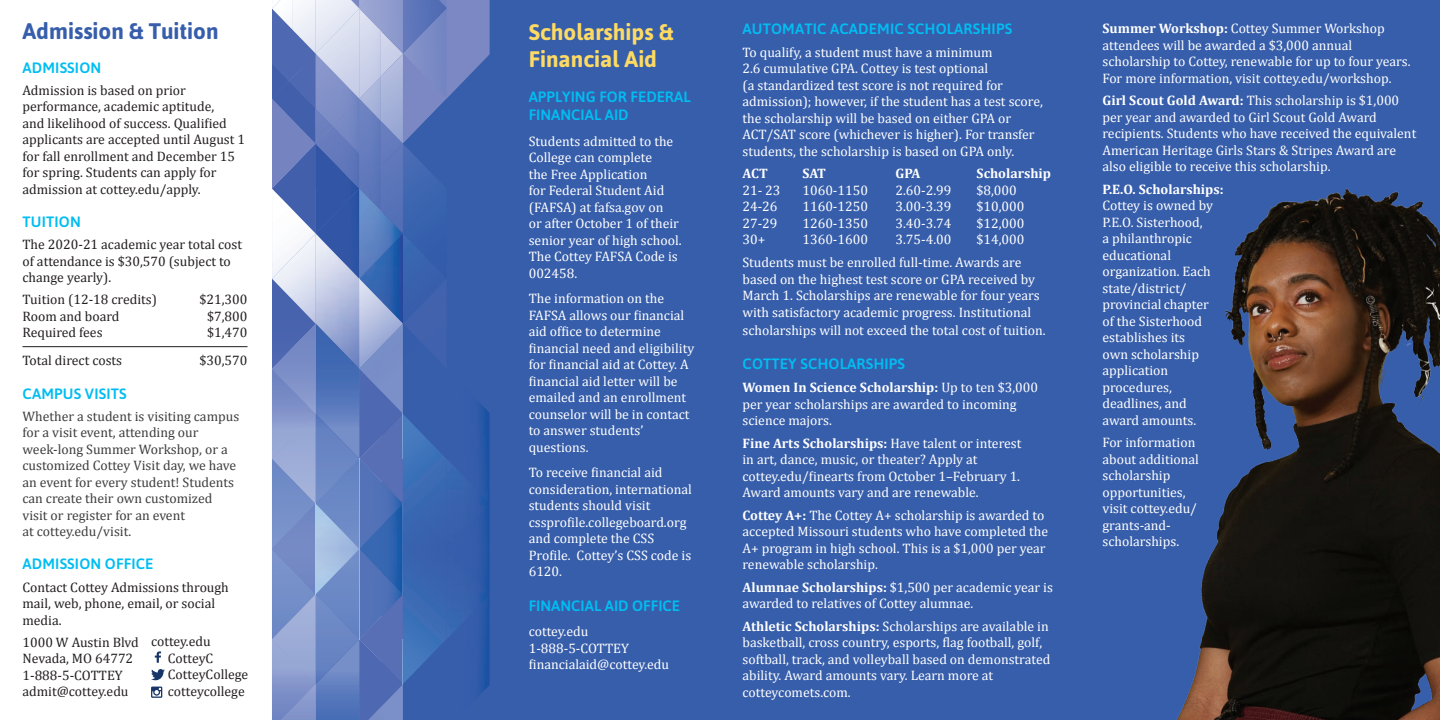
<style>
.page{position:relative;width:1440px;height:720px;background:#fff}
.page>*{position:absolute;margin:0;border:0;box-sizing:border-box;transform-origin:0 0}
.t1{font:700 22.5px/27px "Asap";color:#fcda63}
.t2{font:700 22.5px "Asap";color:#375eab}
.Body_Copy{font:500 15px/18px "Asap";letter-spacing:.01em;color:#01bdf2}
.t3{font:13.75px/16.5px "Cambria";color:#fff}
.Body_Copy-2{font:13.75px/16.5px "Cambria";color:#231f20}
.Body_Copy-3{font:13.75px/16.5px "Cambria";color:#3e3e3f}
.t4{font:700 13.75px "Cambria";color:#fff}
.s1{font-weight:700}
</style>
<div class="page">
<div style="left:382px;top:0;width:1058px;height:720px;background:#375eab"></div>
<svg style="left:155px;top:651px;width:6px;height:12px"></svg>
<svg style="left:151px;top:669px;width:14px;height:11px"></svg>
<svg style="left:151px;top:687px;width:11px;height:11px"></svg>
<hr style="left:22px;top:346px;width:226px;height:1px;background:#231f20">
<svg style="left:272px;top:0;width:218px;height:720px"></svg>
<img style="left:1176px;top:188px;width:264px;height:532px">
<p class="t2" style="left:22px;top:17px;width:198px">Admission &amp; Tuition</p>
<p class="Body_Copy" style="left:23px;top:58px;width:80px">ADMISSION</p>
<p class="Body_Copy-2" style="left:22px;top:82px;width:224px">Admission is based on prior performance, academic aptitude,<br>and likelihood of success. Qualified applicants are accepted until August 1 for fall enrollment and December 15 for spring. Students can apply for admission at cottey.edu/apply.</p>
<p class="Body_Copy" style="left:23px;top:212px;width:60px">TUITION</p>
<p class="Body_Copy-2" style="left:22px;top:236px;width:221px">The 2020-21 academic year total cost of attendance is $30,570 (subject to change yearly).</p>
<p class="Body_Copy-2" style="left:22px;top:291px;width:136px">Tuition (12-18 credits)</p>
<p class="Body_Copy-2" style="left:200px;top:291px;width:49px">$21,300</p>
<p class="Body_Copy-2" style="left:22px;top:308px;width:99px">Room and board</p>
<p class="Body_Copy-2" style="left:207px;top:308px;width:42px">$7,800</p>
<p class="Body_Copy-2" style="left:22px;top:324px;width:82px">Required fees</p>
<p class="Body_Copy-2" style="left:207px;top:324px;width:42px">$1,470</p>
<p class="Body_Copy-2" style="left:22px;top:352px;width:101px">Total direct costs</p>
<p class="Body_Copy-2" style="left:200px;top:352px;width:49px">$30,570</p>
<p class="Body_Copy" style="left:23px;top:384px;width:106px">CAMPUS VISITS</p>
<p class="Body_Copy-3" style="left:22px;top:408px;width:218px">Whether a student is visiting campus for a visit event, attending our week-long Summer Workshop, or a customized Cottey Visit day, we have an event for every student! Students can create their own customized visit or register for an event<br>at cottey.edu/visit.</p>
<p class="Body_Copy" style="left:23px;top:555px;width:132px">ADMISSION OFFICE</p>
<p class="Body_Copy-2" style="left:22px;top:579px;width:208px">Contact Cottey Admissions through mail, web, phone, email, or social media.</p>
<p class="Body_Copy-2" style="left:22px;top:634px;width:118px">1000 W Austin Blvd<br>Nevada, MO 64772</p>
<p class="Body_Copy-2" style="left:22px;top:667px;width:108px">1-888-5-COTTEY admit@cottey.edu</p>
<p class="Body_Copy-2" style="left:151px;top:633px;width:61px">cottey.edu</p>
<p class="Body_Copy-2" style="left:168px;top:650px;width:47px">CotteyC</p>
<p class="Body_Copy-2" style="left:168px;top:666px;width:82px">CotteyCollege</p>
<p class="Body_Copy-2" style="left:168px;top:683px;width:78px">cotteycollege</p>
<p class="t1" style="left:529px;top:18px;width:146px">Scholarships &amp;<br>Financial Aid</p>
<p class="Body_Copy" style="left:529px;top:87px;width:163px">APPLYING FOR FEDERAL<br>FINANCIAL AID</p>
<p class="t3" style="left:529px;top:133px;width:154px">Students admitted to the<br>College can complete<br>the Free Application<br>for Federal Student Aid (FAFSA) at fafsa.gov on<br>or after October 1 of their senior year of high school.<br>The Cottey FAFSA Code is<br>002458.</p>
<p class="t3" style="left:529px;top:290px;width:167px">The information on the<br>FAFSA allows our financial aid office to determine financial need and eligibility for financial aid at Cottey. A financial aid letter will be emailed and an enrollment counselor will be in contact to answer students’ questions.</p>
<p class="t3" style="left:529px;top:464px;width:165px">To receive financial aid consideration, international students should visit cssprofile.collegeboard.org and complete the CSS<br>Profile. Cottey’s CSS code is<br>6120.</p>
<p class="Body_Copy" style="left:529px;top:596px;width:153px">FINANCIAL AID OFFICE</p>
<p class="t3" style="left:529px;top:623px;width:142px">cottey.edu<br>1-888-5-COTTEY financialaid@cottey.edu</p>
<p class="Body_Copy" style="left:743px;top:19px;width:271px">AUTOMATIC ACADEMIC SCHOLARSHIPS</p>
<p class="t3" style="left:742px;top:44px;width:302px">To qualify, a student must have a minimum<br>2.6 cumulative GPA. Cottey is test optional<br>(a standardized test score is not required for admission); however, if the student has a test score, the scholarship will be based on either GPA or ACT/SAT score (whichever is higher). For transfer students, the scholarship is based on GPA only.</p>
<p class="t4" style="left:742px;top:165px;width:27px">ACT</p>
<p class="t4" style="left:803px;top:165px;width:25px">SAT</p>
<p class="t4" style="left:896px;top:165px;width:27px">GPA</p>
<p class="t4" style="left:977px;top:165px;width:76px">Scholarship</p>
<p class="t3" style="left:742px;top:182px;width:40px">21- 23</p>
<p class="t3" style="left:803px;top:182px;width:67px">1060-1150</p>
<p class="t3" style="left:896px;top:182px;width:57px">2.60-2.99</p>
<p class="t3" style="left:977px;top:182px;width:42px">$8,000</p>
<p class="t3" style="left:742px;top:198px;width:37px">24-26</p>
<p class="t3" style="left:803px;top:198px;width:67px">1160-1250</p>
<p class="t3" style="left:896px;top:198px;width:57px">3.00-3.39</p>
<p class="t3" style="left:977px;top:198px;width:49px">$10,000</p>
<p class="t3" style="left:742px;top:215px;width:37px">27-29</p>
<p class="t3" style="left:803px;top:215px;width:67px">1260-1350</p>
<p class="t3" style="left:896px;top:215px;width:57px">3.40-3.74</p>
<p class="t3" style="left:977px;top:215px;width:49px">$12,000</p>
<p class="t3" style="left:742px;top:231px;width:24px">30+</p>
<p class="t3" style="left:803px;top:231px;width:67px">1360-1600</p>
<p class="t3" style="left:896px;top:231px;width:57px">3.75-4.00</p>
<p class="t3" style="left:977px;top:231px;width:49px">$14,000</p>
<p class="t3" style="left:742px;top:254px;width:299px">Students must be enrolled full-time. Awards are based on the highest test score or GPA received by March 1. Scholarships are renewable for four years with satisfactory academic progress. Institutional</p>
<p class="t3" style="left:742px;top:322px;width:305px">scholarships will not exceed the total cost of tuition.</p>
<p class="Body_Copy" style="left:743px;top:355px;width:164px">COTTEY SCHOLARSHIPS</p>
<p class="t3" style="left:742px;top:379px;width:297px"><span class="s1">Women In Science Scholarship:</span> Up to ten $3,000 per year scholarships are awarded to incoming science majors.</p>
<p class="t3" style="left:742px;top:435px;width:280px"><span class="s1">Fine Arts Scholarships:</span> Have talent or interest in art, dance, music, or theater? Apply at cottey.edu/finearts from October 1–February 1.<br>Award amounts vary and are renewable.</p>
<p class="t3" style="left:742px;top:507px;width:307px"><span class="s1">Cottey A+:</span> The Cottey A+ scholarship is awarded to accepted Missouri students who have completed the A+ program in high school. This is a $1,000 per year renewable scholarship.</p>
<p class="t3" style="left:742px;top:579px;width:312px"><span class="s1">Alumnae Scholarships:</span> $1,500 per academic year is awarded to relatives of Cottey alumnae.</p>
<p class="t3" style="left:742px;top:618px;width:309px"><span class="s1">Athletic Scholarships:</span> Scholarships are available in basketball, cross country, esports, flag football, golf, softball, track, and volleyball based on demonstrated ability. Award amounts vary. Learn more at cotteycomets.com.</p>
<p class="t3" style="left:1102px;top:20px;width:310px"><span class="s1">Summer Workshop:</span> Cottey Summer Workshop attendees will be awarded a $3,000 annual scholarship to Cottey, renewable for up to four years.<br>For more information, visit cottey.edu/workshop.</p>
<p class="t3" style="left:1102px;top:92px;width:315px"><span class="s1">Girl Scout Gold Award:</span> This scholarship is $1,000 per year and awarded to Girl Scout Gold Award recipients. Students who have received the equivalent American Heritage Girls Stars &amp; Stripes Award are also eligible to receive this scholarship.</p>
<p class="t3" style="left:1102px;top:181px;width:123px"><span class="s1">P.E.O. Scholarships:<br></span>Cottey is owned by<br>P.E.O. Sisterhood,<br>a philanthropic educational organization. Each state/district/ provincial chapter of the Sisterhood establishes its<br>own scholarship application procedures, deadlines, and award amounts.</p>
<p class="t3" style="left:1102px;top:434px;width:98px">For information about additional scholarship opportunities, visit cottey.edu/ grants-and&shy;scholarships.</p>
</div>
